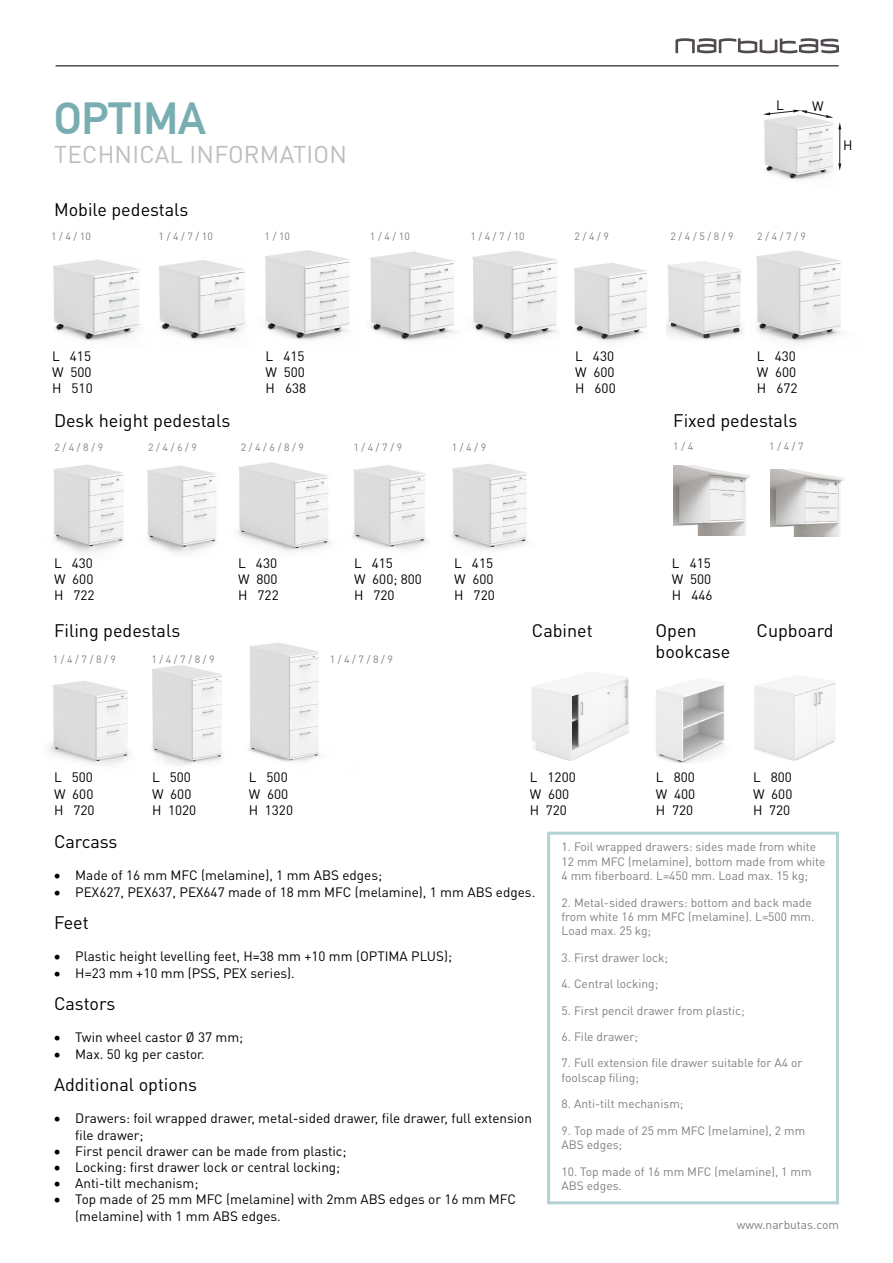
<style>
.page{position:relative;width:893px;height:1263px;background:#fff}
.page>*{position:absolute;margin:0;border:0;box-sizing:border-box;transform-origin:0 0}
.Pavadinimas{font:500 45px "Din Tekst Pro";color:#78aeb1}
.Technical_informatio{font:24px "DIN Pro";letter-spacing:.01em;color:#bbbdc0}
.Pavadinimas_2{font:18px/21px "DIN Pro";color:#000}
.Matmenys{font:13.5px/16.2px "DIN Pro";color:#000}
.No_spacing_grey{font:12px/14.4px "DIN Pro";color:#808080}
.Papildoma_info{font:10.5px "DIN Pro";color:#808285}
</style>
<div class="page">
<svg style="left:675px;top:38px;width:164px;height:15px"></svg>
<hr style="left:56px;top:65px;width:783px;height:2px;background:#504a50">
<img style="left:764px;top:129px;width:75px;height:51px">
<svg style="left:838px;top:164px;width:3px;height:7px"></svg>
<hr style="left:839px;top:128px;width:1px;height:38px;background:#231f20">
<svg style="left:763px;top:110px;width:78px;height:19px"></svg>
<img style="left:53px;top:259px;width:87px;height:82px">
<img style="left:159px;top:260px;width:86px;height:80px">
<img style="left:265px;top:250px;width:84px;height:90px">
<img style="left:370px;top:251px;width:86px;height:90px">
<img style="left:472px;top:250px;width:85px;height:91px">
<img style="left:574px;top:263px;width:73px;height:79px">
<img style="left:756px;top:250px;width:85px;height:94px">
<img style="left:666px;top:261px;width:77px;height:79px">
<img style="left:147px;top:465px;width:70px;height:88px">
<img style="left:53px;top:464px;width:71px;height:89px">
<img style="left:237px;top:462px;width:94px;height:90px">
<img style="left:352px;top:465px;width:75px;height:85px">
<img style="left:452px;top:463px;width:75px;height:87px">
<img style="left:49px;top:681px;width:80px;height:84px">
<img style="left:152px;top:665px;width:71px;height:100px">
<img style="left:248px;top:642px;width:73px;height:120px">
<img style="left:674px;top:466px;width:76px;height:70px">
<img style="left:771px;top:470px;width:73px;height:66px">
<img style="left:532px;top:679px;width:97px;height:82px">
<img style="left:656px;top:685px;width:69px;height:78px">
<img style="left:754px;top:683px;width:82px;height:78px">
<div style="left:547px;top:832px;width:292px;height:372px;border:3px solid #b3d2d4"></div>
<p class="Pavadinimas" style="left:54px;top:92px;width:154px">OPTIMA</p>
<p class="Technical_informatio" style="left:54px;top:138px;width:294px">TECHNICAL INFORMATION</p>
<p class="Pavadinimas_2" style="left:54px;top:198px;width:136px">Mobile pedestals</p>
<p class="Matmenys" style="left:776px;top:97px;width:9px">L</p>
<p class="Matmenys" style="left:812px;top:98px;width:13px">W</p>
<p class="Papildoma_info" style="left:51px;top:229px;width:41px">1 / 4 / 10</p>
<p class="Papildoma_info" style="left:159px;top:229px;width:56px">1 / 4 / 7 / 10</p>
<p class="Papildoma_info" style="left:265px;top:229px;width:27px">1 / 10</p>
<p class="Papildoma_info" style="left:370px;top:229px;width:41px">1 / 4 / 10</p>
<p class="Papildoma_info" style="left:470px;top:229px;width:56px">1 / 4 / 7 / 10</p>
<p class="Papildoma_info" style="left:575px;top:229px;width:36px">2 / 4 / 9</p>
<p class="Papildoma_info" style="left:670px;top:229px;width:65px">2 / 4 / 5 / 8 / 9</p>
<p class="Papildoma_info" style="left:757px;top:229px;width:50px">2 / 4 / 7 / 9</p>
<p class="Matmenys" style="left:843px;top:136px;width:11px">H</p>
<p class="Matmenys" style="left:52px;top:347px;width:41px">L 415<br>W 500</p>
<p class="Matmenys" style="left:52px;top:380px;width:42px">H 510</p>
<p class="Matmenys" style="left:266px;top:347px;width:41px">L 415<br>W 500</p>
<p class="Matmenys" style="left:266px;top:380px;width:42px">H 638</p>
<p class="Matmenys" style="left:575px;top:347px;width:40px">L 430</p>
<p class="Matmenys" style="left:575px;top:364px;width:41px">W 600</p>
<p class="Matmenys" style="left:575px;top:380px;width:42px">H 600</p>
<p class="Matmenys" style="left:757px;top:347px;width:40px">L 430</p>
<p class="Matmenys" style="left:757px;top:364px;width:41px">W 600</p>
<p class="Matmenys" style="left:757px;top:380px;width:42px">H 672</p>
<p class="Pavadinimas_2" style="left:54px;top:409px;width:178px">Desk height pedestals</p>
<p class="Pavadinimas_2" style="left:673px;top:409px;width:126px">Fixed pedestals</p>
<p class="Papildoma_info" style="left:54px;top:440px;width:50px">2 / 4 / 8 / 9</p>
<p class="Papildoma_info" style="left:148px;top:440px;width:50px">2 / 4 / 6 / 9</p>
<p class="Papildoma_info" style="left:241px;top:440px;width:65px">2 / 4 / 6 / 8 / 9</p>
<p class="Papildoma_info" style="left:353px;top:440px;width:50px">1 / 4 / 7 / 9</p>
<p class="Papildoma_info" style="left:452px;top:440px;width:36px">1 / 4 / 9</p>
<p class="Papildoma_info" style="left:673px;top:439px;width:21px">1 / 4</p>
<p class="Papildoma_info" style="left:769px;top:439px;width:36px">1 / 4 / 7</p>
<p class="Matmenys" style="left:54px;top:554px;width:41px">L 430<br>W 600</p>
<p class="Matmenys" style="left:54px;top:587px;width:42px">H 722</p>
<p class="Pavadinimas_2" style="left:54px;top:619px;width:128px">Filing pedestals</p>
<p class="Matmenys" style="left:238px;top:554px;width:41px">L 430<br>W 800</p>
<p class="Matmenys" style="left:238px;top:587px;width:42px">H 722</p>
<p class="Matmenys" style="left:354px;top:554px;width:40px">L 415</p>
<p class="Matmenys" style="left:354px;top:570px;width:69px">W 600; 800</p>
<p class="Matmenys" style="left:354px;top:587px;width:42px">H 720</p>
<p class="Papildoma_info" style="left:53px;top:652px;width:65px">1 / 4 / 7 / 8 / 9</p>
<p class="Papildoma_info" style="left:151px;top:652px;width:65px">1 / 4 / 7 / 8 / 9</p>
<p class="Papildoma_info" style="left:330px;top:652px;width:65px">1 / 4 / 7 / 8 / 9</p>
<p class="Matmenys" style="left:454px;top:554px;width:41px">L 415<br>W 600</p>
<p class="Matmenys" style="left:454px;top:587px;width:42px">H 720</p>
<p class="Matmenys" style="left:672px;top:554px;width:41px">L 415<br>W 500</p>
<p class="Matmenys" style="left:672px;top:587px;width:42px">H 446</p>
<p class="Pavadinimas_2" style="left:532px;top:619px;width:62px">Cabinet</p>
<p class="Pavadinimas_2" style="left:656px;top:619px;width:76px">Open bookcase</p>
<p class="Pavadinimas_2" style="left:756px;top:619px;width:78px">Cupboard</p>
<p class="Matmenys" style="left:54px;top:769px;width:41px">L 500<br>W 600</p>
<p class="Matmenys" style="left:54px;top:801px;width:42px">H 720</p>
<p class="Matmenys" style="left:152px;top:769px;width:41px">L 500<br>W 600</p>
<p class="Matmenys" style="left:152px;top:801px;width:46px">H 1020</p>
<p class="Matmenys" style="left:249px;top:769px;width:41px">L 500<br>W 600</p>
<p class="Matmenys" style="left:249px;top:801px;width:46px">H 1320</p>
<p class="Matmenys" style="left:530px;top:769px;width:48px">L 1200<br>W 600</p>
<p class="Matmenys" style="left:530px;top:801px;width:39px">H 720</p>
<p class="Matmenys" style="left:656px;top:769px;width:41px">L 800<br>W 400</p>
<p class="Matmenys" style="left:656px;top:801px;width:39px">H 720</p>
<p class="Matmenys" style="left:753px;top:769px;width:41px">L 800<br>W 600</p>
<p class="Matmenys" style="left:753px;top:801px;width:39px">H 720</p>
<p class="Pavadinimas_2" style="left:54px;top:830px;width:65px">Carcass</p>
<p class="Matmenys" style="left:54px;top:867px;width:330px">• Made of 16 mm MFC (melamine), 1 mm ABS edges;</p>
<p class="Matmenys" style="left:54px;top:883px;width:483px">• PEX627, PEX637, PEX647 made of 18 mm MFC (melamine), 1 mm ABS edges.</p>
<p class="Pavadinimas_2" style="left:54px;top:911px;width:36px">Feet</p>
<p class="Matmenys" style="left:54px;top:948px;width:400px">• Plastic height levelling feet, H=38 mm +10 mm (OPTIMA PLUS);</p>
<p class="Matmenys" style="left:54px;top:964px;width:242px">• H=23 mm +10 mm (PSS, PEX series).</p>
<p class="Pavadinimas_2" style="left:54px;top:992px;width:63px">Castors</p>
<p class="Matmenys" style="left:54px;top:1029px;width:191px">• Twin wheel castor Ø 37 mm;</p>
<p class="Matmenys" style="left:54px;top:1045px;width:152px">• Max. 50 kg per castor.</p>
<p class="Pavadinimas_2" style="left:54px;top:1073px;width:145px">Additional options</p>
<p class="Matmenys" style="left:75px;top:1110px;width:458px;text-indent:-21px">• Drawers: foil wrapped drawer, metal-sided drawer, file drawer, full extension file drawer;</p>
<p class="Matmenys" style="left:54px;top:1142px;width:294px">• First pencil drawer can be made from plastic;</p>
<p class="Matmenys" style="left:54px;top:1158px;width:288px">• Locking: first drawer lock or central locking;</p>
<p class="Matmenys" style="left:54px;top:1174px;width:146px">• Anti-tilt mechanism;</p>
<p class="Matmenys" style="left:75px;top:1191px;width:442px;text-indent:-21px">• Top made of 25 mm MFC (melamine) with 2mm ABS edges or 16 mm MFC (melamine) with 1 mm ABS edges.</p>
<p class="No_spacing_grey" style="left:561px;top:839px;width:265px">1. Foil wrapped drawers: sides made from white<br>12 mm MFC (melamine), bottom made from white<br>4 mm fiberboard. L=450 mm. Load max. 15 kg;</p>
<p class="No_spacing_grey" style="left:561px;top:895px;width:254px">2. Metal-sided drawers: bottom and back made from white 16 mm MFC (melamine). L=500 mm.<br>Load max. 25 kg;</p>
<p class="No_spacing_grey" style="left:561px;top:950px;width:108px">3. First drawer lock;</p>
<p class="No_spacing_grey" style="left:561px;top:976px;width:98px">4. Central locking;</p>
<p class="No_spacing_grey" style="left:561px;top:1003px;width:185px">5. First pencil drawer from plastic;</p>
<p class="No_spacing_grey" style="left:561px;top:1029px;width:78px">6. File drawer;</p>
<p class="No_spacing_grey" style="left:561px;top:1055px;width:243px">7. Full extension file drawer suitable for A4 or foolscap filing;</p>
<p class="No_spacing_grey" style="left:561px;top:1096px;width:123px">8. Anti-tilt mechanism;</p>
<p class="No_spacing_grey" style="left:561px;top:1123px;width:245px">9. Top made of 25 mm MFC (melamine), 2 mm<br>ABS edges;</p>
<p class="No_spacing_grey" style="left:561px;top:1163px;width:252px">10. Top made of 16 mm MFC (melamine), 1 mm<br>ABS edges.</p>
<p class="No_spacing_grey" style="left:737px;top:1217px;width:104px">www.narbutas.com</p>
</div>
